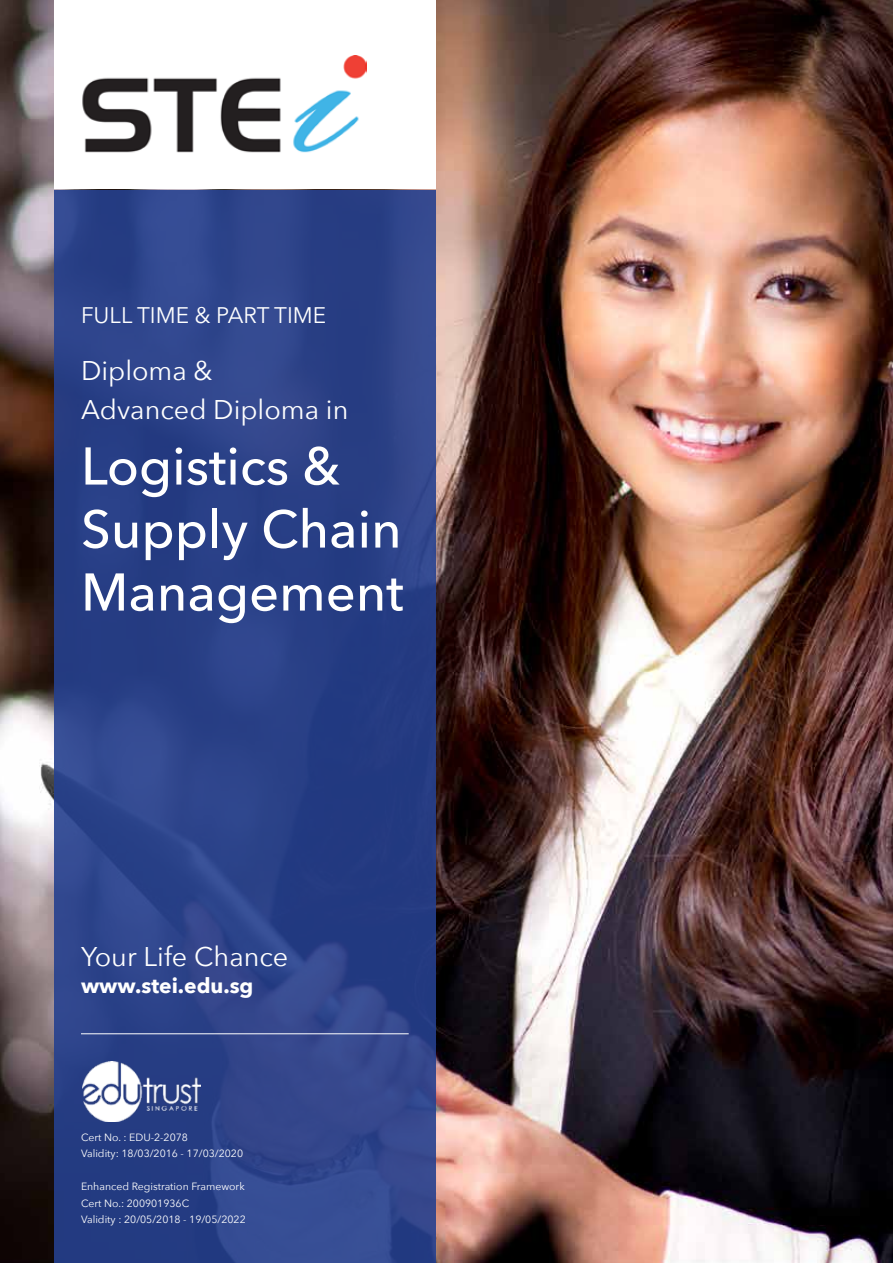
<style>
.page{position:relative;width:893px;height:1263px;background:#fff}
.page>*{position:absolute;margin:0;border:0;box-sizing:border-box;transform-origin:0 0}
.t1{font:500 52.5px/63px "Avenir Next";color:#fff}
.t2{font:27px/39px "Avenir Next";color:#fff}
.t3{font:22.5px "Avenir Next";color:#fff}
.t4{font:700 21px "Avenir Next";color:#fff}
.t5{font:10.5px/16.5px "Avenir Next";color:#fff}
</style>
<div class="page">
<img style="left:0;top:0;width:893px;height:1263px">
<div style="left:54px;top:0;width:382px;height:189px;background:#fff"></div>
<img style="left:82px;top:56px;width:285px;height:97px">
<div style="left:54px;top:190px;width:382px;height:1073px;background:linear-gradient(to right,#2b4289,#2d4288)"></div>
<hr style="left:81px;top:1033px;width:328px;height:1px;background:#fff">
<img style="left:82px;top:1062px;width:118px;height:59px">
<h3 class="t3" style="left:81px;top:297px;width:247px">FULL TIME &amp; PART TIME</h3>
<h2 class="t2" style="left:81px;top:350px;width:269px">Diploma &amp;<br>Advanced Diploma in</h2>
<h1 class="t1" style="left:81px;top:433px;width:324px">Logistics &amp;<br>Supply Chain<br>Management</h1>
<h2 class="t2" style="left:81px;top:935px;width:209px">Your Life Chance</h2>
<h3 class="t4" style="left:81px;top:967px;width:174px">www.stei.edu.sg</h3>
<p class="t5" style="left:81px;top:1128px;width:164px">Cert No. : EDU-2-2078<br>Validity: 18/03/2016 - 17/03/2020</p>
<p class="t5" style="left:81px;top:1178px;width:166px">Enhanced Registration Framework<br>Cert No.: 200901936C<br>Validity : 20/05/2018 - 19/05/2022</p>
</div>
